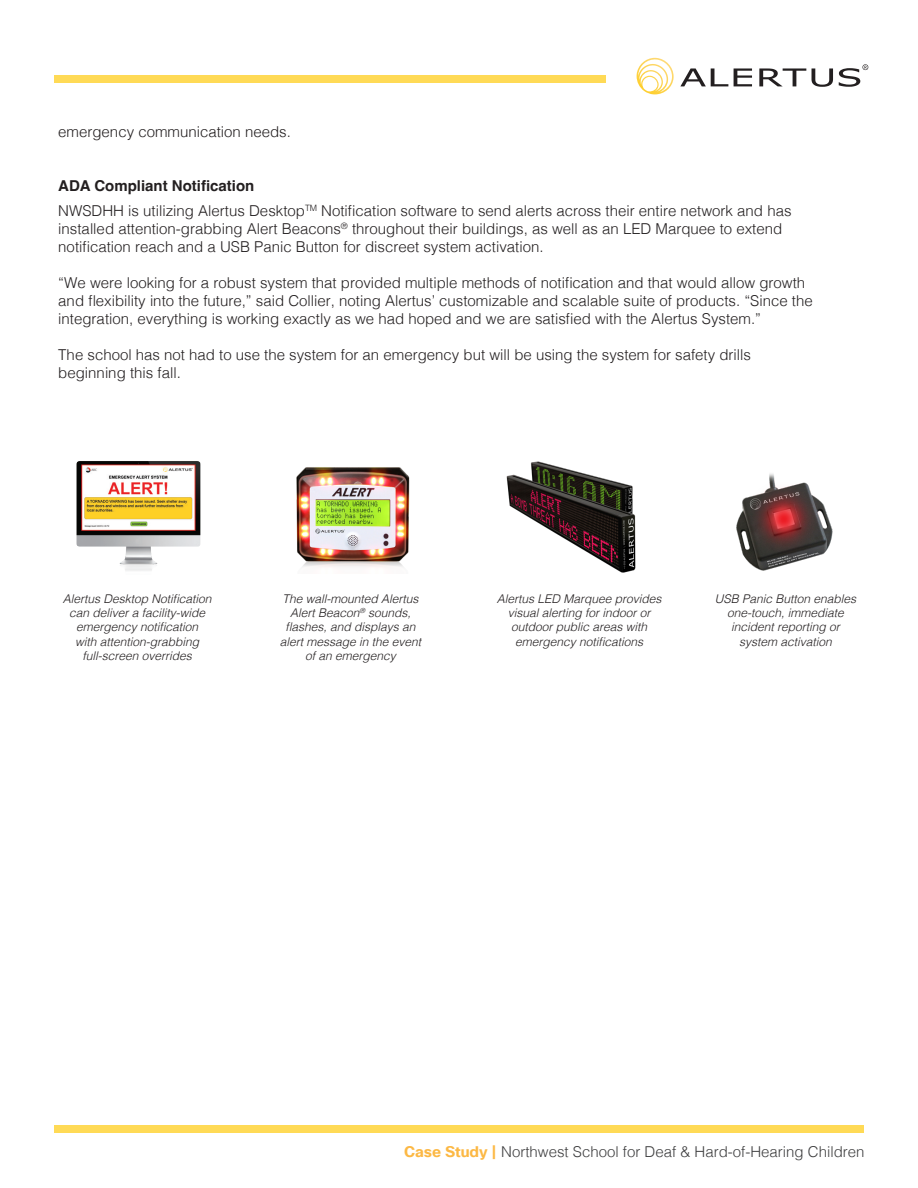
<style>
.page{position:relative;width:918px;height:1188px;background:#fff}
.page>*{position:absolute;margin:0;border:0;box-sizing:border-box;transform-origin:0 0}
.t1{font:300 15px/18px "Helvetica";color:#231f20}
.t2{font:300 15px "Helvetica";color:#3e3e3f}
.t3{font:700 15px "Helvetica";color:#231f20}
.t4{font:italic 300 12px/14.4px "Helvetica";color:#231f20;text-align:center}
.s1{font-family:"Cisco Sans TT";font-weight:700;color:#fcb844}
</style>
<div class="page">
<div style="left:54px;top:1125px;width:810px;height:8px;background:#ffda56"></div>
<div style="left:54px;top:75px;width:552px;height:7px;background:#ffda56"></div>
<svg style="left:680px;top:68px;width:48px;height:18px"></svg>
<svg style="left:734px;top:68px;width:18px;height:18px"></svg>
<svg style="left:759px;top:68px;width:47px;height:18px"></svg>
<svg style="left:812px;top:68px;width:21px;height:19px"></svg>
<svg style="left:637px;top:58px;width:37px;height:36px"></svg>
<svg style="left:839px;top:64px;width:29px;height:23px"></svg>
<img style="left:76px;top:461px;width:125px;height:110px">
<img style="left:296px;top:467px;width:114px;height:100px">
<img style="left:736px;top:473px;width:97px;height:98px">
<img style="left:506px;top:461px;width:130px;height:112px">
<p class="t1" style="left:58px;top:122px;width:234px">emergency communication needs.</p>
<p class="t3" style="left:58px;top:177px;width:198px">ADA Compliant Notification</p>
<p class="t1" style="left:58px;top:200px;width:735px">NWSDHH is utilizing Alertus Desktop<sup>TM</sup> Notification software to send alerts across their entire network and has installed attention-grabbing Alert Beacons<sup>®</sup> throughout their buildings, as well as an LED Marquee to extend notification reach and a USB Panic Button for discreet system activation.</p>
<p class="t1" style="left:58px;top:272px;width:756px">“We were looking for a robust system that provided multiple methods of notification and that would allow growth and flexibility into the future,” said Collier, noting Alertus’ customizable and scalable suite of products. “Since the integration, everything is working exactly as we had hoped and we are satisfied with the Alertus System.”</p>
<p class="t1" style="left:58px;top:344px;width:694px">The school has not had to use the system for an emergency but will be using the system for safety drills beginning this fall.</p>
<p class="t4" style="left:63px;top:590px;width:150px">Alertus Desktop Notification can deliver a facility-wide emergency notification<br>with attention-grabbing full-screen overrides</p>
<p class="t4" style="left:280px;top:590px;width:143px">The wall-mounted Alertus<br>Alert Beacon<sup>®</sup> sounds, flashes, and displays an alert message in the event of an emergency</p>
<p class="t4" style="left:497px;top:590px;width:166px">Alertus LED Marquee provides visual alerting for indoor or outdoor public areas with emergency notifications</p>
<p class="t4" style="left:715px;top:590px;width:143px">USB Panic Button enables one-touch, immediate incident reporting or system activation</p>
<p class="t2" style="left:404px;top:1139px;width:462px"><span class="s1">Case Study |</span> Northwest School for Deaf &amp; Hard-of-Hearing Children</p>
</div>
